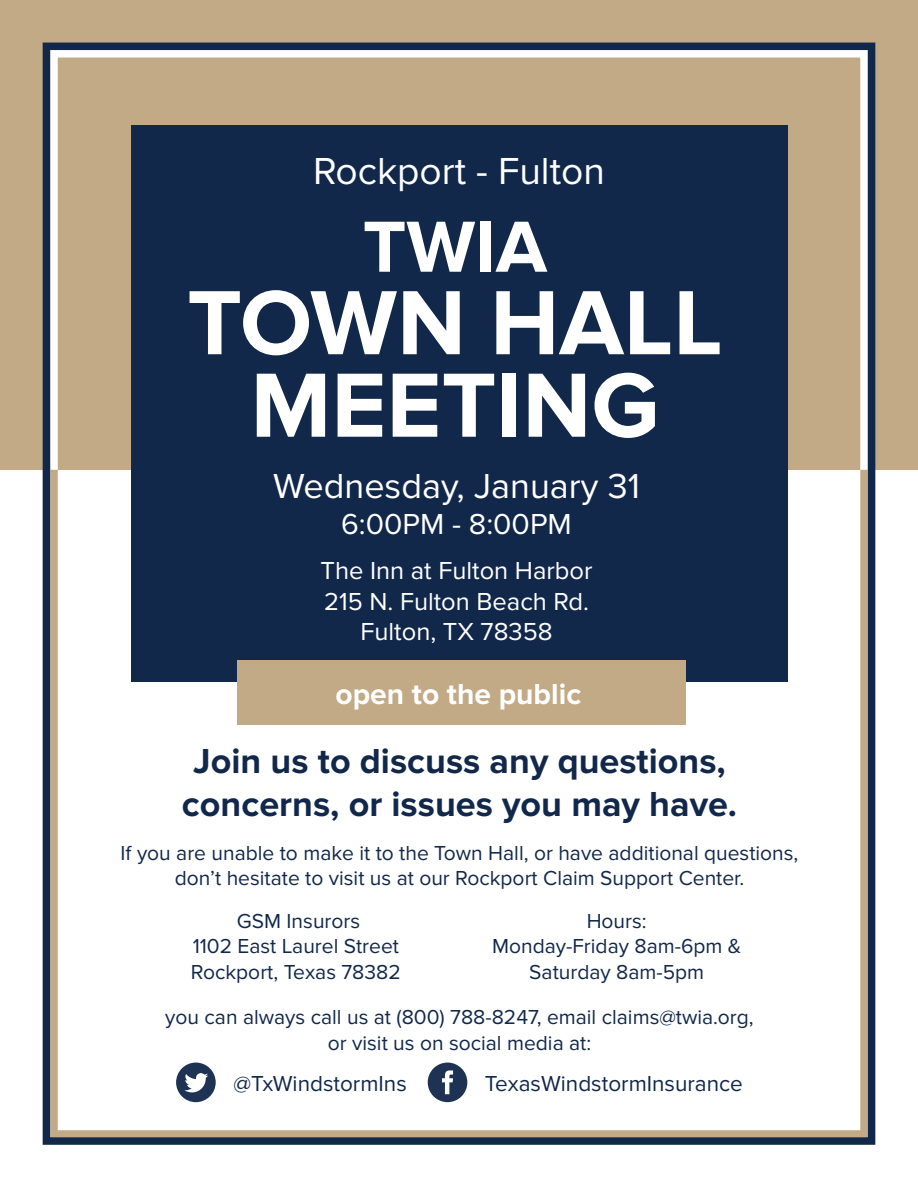
<style>
.page{position:relative;width:918px;height:1188px;background:#fff}
.page>*{position:absolute;margin:0;border:0;box-sizing:border-box;transform-origin:0 0}
.t1{font:700 94.5px/82.5px "Proxima Nova";color:#fff;text-align:center}
.t2{font:700 75px "Proxima Nova";color:#fff}
.t3{font:39px "Proxima Nova";color:#fff}
.t4{font:700 36px/43.2px "Proxima Nova";color:#12284b;text-align:center}
.t5{font:36px "Proxima Nova";color:#fff}
.t6{font:700 30px "Proxima Nova";color:#fff}
.t7{font:30px "Proxima Nova";color:#fff}
.t8{font:25.5px "Proxima Nova";color:#fff}
.t9{font:22.5px "Proxima Nova";color:#12284b}
.t10{font:21px/25.2px "Proxima Nova";color:#12284b;text-align:center}
</style>
<div class="page">
<div style="left:0;top:0;width:918px;height:470px;background:#c1aa85"></div>
<div style="left:50px;top:450px;width:818px;height:688px;border:8px solid #c1aa85"></div>
<div style="left:50px;top:50px;width:818px;height:424px;border:8px solid #fff"></div>
<div style="left:131px;top:125px;width:656px;height:557px;background:#12284b"></div>
<div style="left:238px;top:660px;width:448px;height:65px;background:#c1aa85"></div>
<div style="left:43px;top:43px;width:832px;height:1102px;border:8px solid #12284b"></div>
<svg style="left:176px;top:1063px;width:40px;height:39px"></svg>
<svg style="left:428px;top:1063px;width:39px;height:39px"></svg>
<p class="t3" style="left:313px;top:148px;width:293px">Rockport - Fulton</p>
<p class="t2" style="left:363px;top:204px;width:186px">TWIA</p>
<p class="t1" style="left:187px;top:284px;width:537px">TOWN HALL<br>MEETING</p>
<p class="t5" style="left:273px;top:466px;width:368px">Wednesday, January 31</p>
<p class="t7" style="left:341px;top:507px;width:232px">6:00PM - 8:00PM</p>
<p class="t8" style="left:321px;top:556px;width:274px">The Inn at Fulton Harbor</p>
<p class="t8" style="left:324px;top:587px;width:266px">215 N. Fulton Beach Rd.</p>
<p class="t8" style="left:361px;top:617px;width:194px">Fulton, TX 78358</p>
<p class="t6" style="left:336px;top:677px;width:247px">open to the public</p>
<p class="t4" style="left:182px;top:740px;width:557px">Join us to discuss any questions, concerns, or issues you may have.</p>
<p class="t10" style="left:121px;top:840px;width:679px">If you are unable to make it to the Town Hall, or have additional questions, don’t hesitate to visit us at our Rockport Claim Support Center.</p>
<p class="t10" style="left:237px;top:909px;width:125px">GSM Insurors</p>
<p class="t10" style="left:193px;top:934px;width:208px">1102 East Laurel Street</p>
<p class="t10" style="left:191px;top:959px;width:211px">Rockport, Texas 78382</p>
<p class="t10" style="left:587px;top:909px;width:62px">Hours:</p>
<p class="t10" style="left:492px;top:934px;width:251px">Monday-Friday 8am-6pm &amp;</p>
<p class="t10" style="left:529px;top:959px;width:176px">Saturday 8am-5pm</p>
<p class="t10" style="left:165px;top:1005px;width:590px">you can always call us at (800) 788-8247, email claims@twia.org, or visit us on social media at:</p>
<p class="t9" style="left:233px;top:1071px;width:175px">@TxWindstormIns</p>
<p class="t9" style="left:485px;top:1071px;width:260px">TexasWindstormInsurance</p>
</div>
